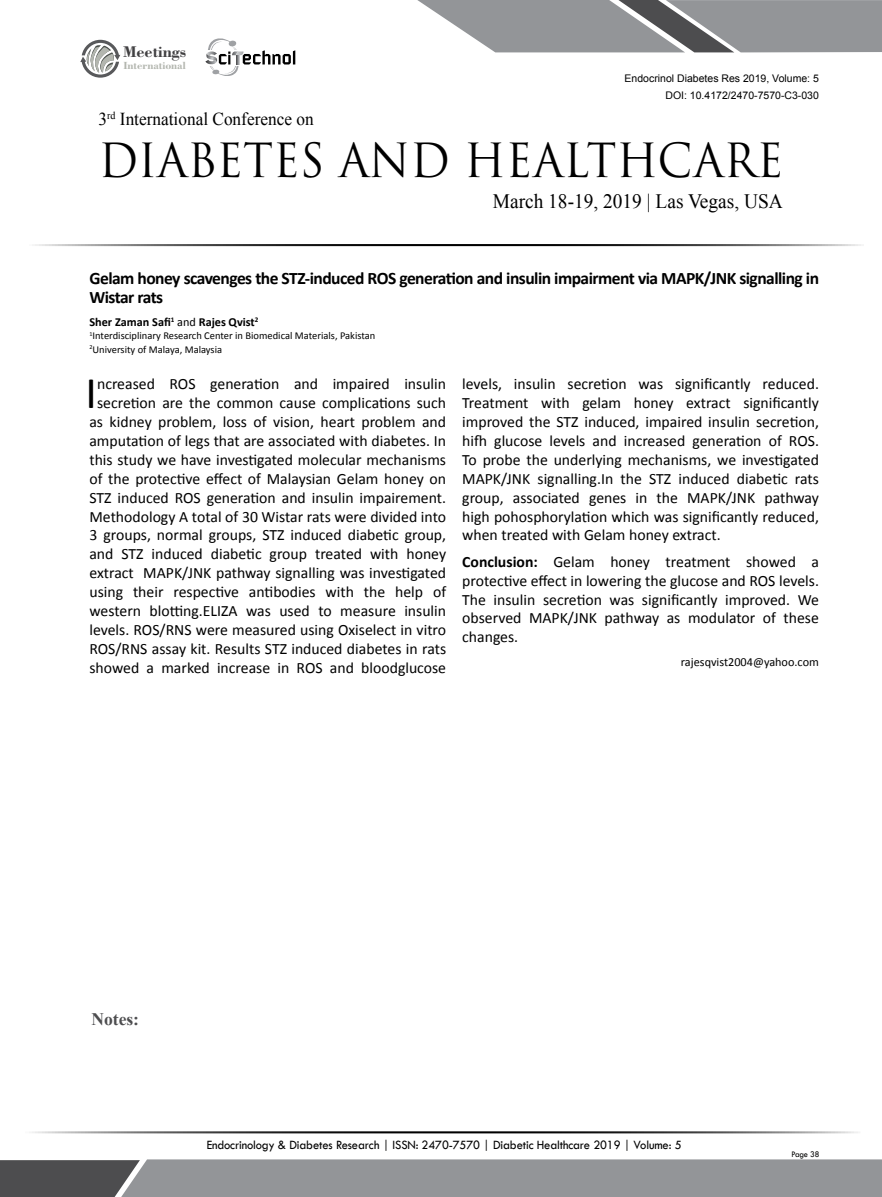
<style>
.page{position:relative;width:882px;height:1197px;background:#fff}
.page>*{position:absolute;margin:0;border:0;box-sizing:border-box;transform-origin:0 0}
.t1{font:45.85px "Trajan Pro 3";color:#000;scale:.95 1}
.t2{font:45.5px "Calibri";color:#000}
.t3{font:20.47px "Times New Roman";color:#000;scale:.95 1}
.t4{font:18.2px "Times New Roman";color:#000;scale:.95 1}
.t5{font:700 17.5px/18.7px "Calibri";letter-spacing:-.03em;color:#000}
.t6{font:700 17.5px "Times New Roman";color:#4d4d4f}
.t7{font:700 16.45px "Bodoni BT";color:#414042}
.t8{font:15.75px/18.9px "Calibri";color:#000;text-align:justify}
.t9{font:13.12px "Tw Cen";letter-spacing:-.01em;color:#000;scale:.95 1}
.t10{font:700 12.25px "Calibri";color:#000}
.t11{font:12.25px "Calibri";color:#000}
.t12{font:700 10.85px "Bodoni BT";color:#b3b6af}
.t13{font:10.5px/13.5px "Calibri";color:#000}
.t14{font:10.5px/16.8px "Arial";color:#000;text-align:right}
.t15{font:8.75px "Tw Cen";letter-spacing:-.02em;color:#000;scale:.95 1}
.s1{font-weight:400}
.s2{font-weight:700}
</style>
<div class="page">
<hr style="left:25px;top:244px;width:839px;height:2px;background:#000">
<hr style="left:22px;top:1131px;width:839px;height:2px;background:#000">
<svg style="left:417px;top:0;width:465px;height:52px;background:#9a9b9e"></svg>
<svg style="left:0;top:1159px;width:882px;height:38px;background:#8b8d8f"></svg>
<svg style="left:80px;top:40px;width:40px;height:38px"></svg>
<svg style="left:205px;top:38px;width:90px;height:38px"></svg>
<p class="t7" style="left:123px;top:42px;width:65px">Meetings</p>
<p class="t12" style="left:123px;top:59px;width:64px">International</p>
<p class="t14" style="left:625px;top:70px;width:196px">Endocrinol Diabetes Res 2019, Volume: 5<br>DOI: 10.4172/2470-7570-C3-030</p>
<p class="t4" style="left:99px;top:107px;width:228px">3<sup>rd</sup> International Conference on</p>
<h1 class="t1" style="left:99px;top:129px;width:722px">DIABETES AND HEALTHCARE</h1>
<p class="t3" style="left:493px;top:187px;width:307px">March 18-19, 2019 | Las Vegas, USA</p>
<p class="t5" style="left:89px;top:269px;width:731px">Gelam honey scavenges the STZ-induced ROS generation and insulin impairment via MAPK/JNK signalling in<br>Wistar rats</p>
<p class="t10" style="left:89px;top:314px;width:171px">Sher Zaman Safi<sup>1</sup> <span class="s1">and</span> Rajes Qvist<sup>2</sup></p>
<p class="t13" style="left:89px;top:329px;width:287px"><sup>1</sup>Interdisciplinary Research Center in Biomedical Materials, Pakistan<br><sup>2</sup>University of Malaya, Malaysia</p>
<h2 class="t2" style="left:86px;top:364px;width:13px">I</h2>
<p class="t8" style="left:89px;top:375px;width:358px;text-align:center">ncreased ROS generation and impaired insulin secretion are the common cause complications such as kidney problem, loss of vision, heart problem and amputation of legs that are associated with diabetes. In this study we have investigated molecular mechanisms of the protective effect of Malaysian Gelam honey on STZ induced ROS generation and insulin impairement.<br>Methodology A total of 30 Wistar rats were divided into 3 groups, normal groups, STZ induced diabetic group, and STZ induced diabetic group treated with honey extract MAPK/JNK pathway signalling was investigated using their respective antibodies with the help of western blotting.ELIZA was used to measure insulin levels. ROS/RNS were measured using Oxiselect in vitro ROS/RNS assay kit. Results STZ induced diabetes in rats showed a marked increase in ROS and bloodglucose</p>
<p class="t8" style="left:462px;top:375px;width:358px">levels, insulin secretion was significantly reduced.<br>Treatment with gelam honey extract significantly improved the STZ induced, impaired insulin secretion, hifh glucose levels and increased generation of ROS.<br>To probe the underlying mechanisms, we investigated MAPK/JNK signalling.In the STZ induced diabetic rats group, associated genes in the MAPK/JNK pathway high pohosphorylation which was significantly reduced, when treated with Gelam honey extract.</p>
<p class="t8" style="left:462px;top:552px;width:358px"><span class="s2">Conclusion:</span> Gelam honey treatment showed a protective effect in lowering the glucose and ROS levels.<br>The insulin secretion was significantly improved. We observed MAPK/JNK pathway as modulator of these changes.</p>
<p class="t11" style="left:681px;top:654px;width:140px">rajesqvist2004@yahoo.com</p>
<p class="t6" style="left:91px;top:1007px;width:49px">Notes:</p>
<p class="t9" style="left:207px;top:1137px;width:501px">Endocrinology &amp; Diabetes Research | ISSN: 2470-7570 | Diabetic Healthcare 2019 | Volume: 5</p>
<p class="t15" style="left:791px;top:1149px;width:31px">Page 38</p>
</div>
